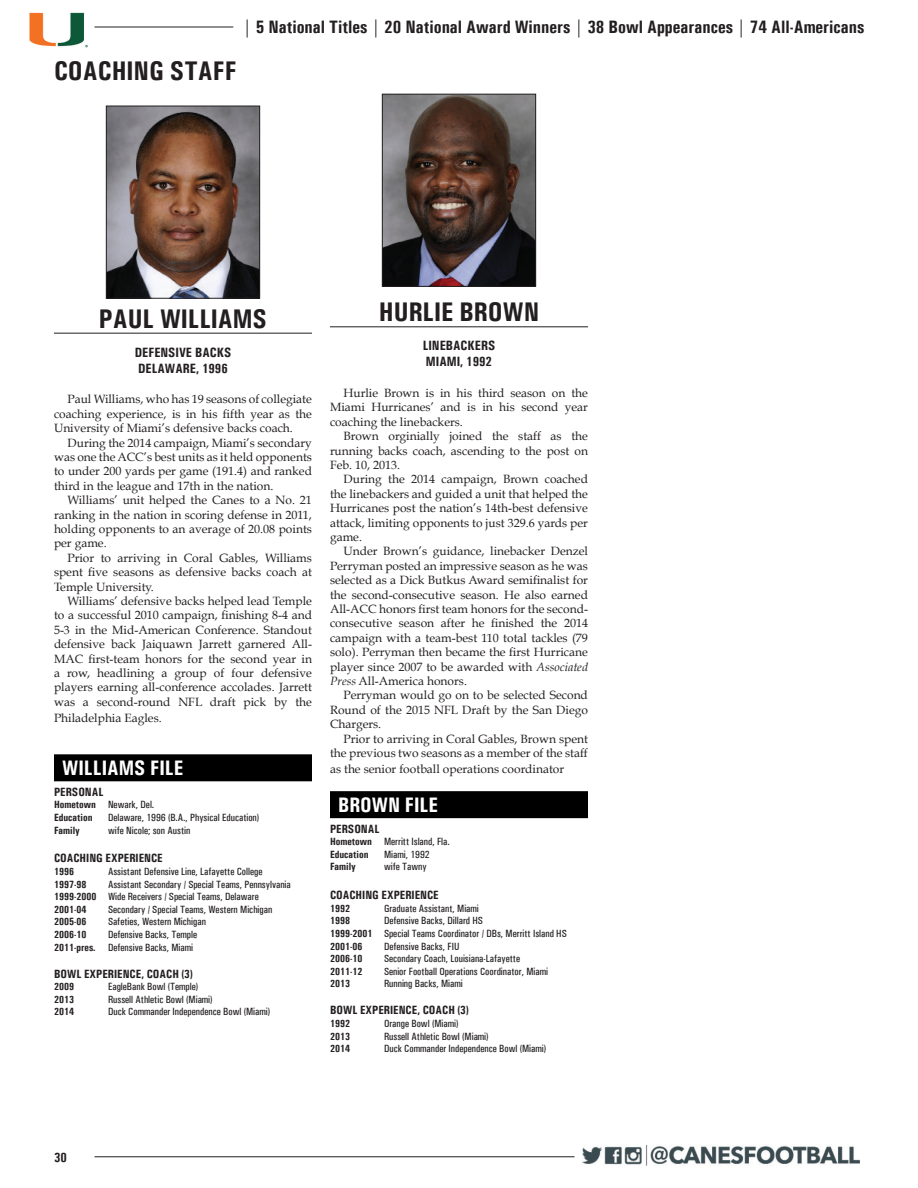
<style>
.page{position:relative;width:918px;height:1188px;background:#fff}
.page>*{position:absolute;margin:0;border:0;box-sizing:border-box;transform-origin:0 0}
.t1{font:700 condensed 27px "Univers";color:#231f20}
.t2{font:700 condensed 21px "Univers";color:#fff}
.t3{font:700 condensed 18px "Univers";color:#231f20}
.t4{font:700 condensed 13.5px/16.2px "Univers";color:#231f20}
.t5{font:12px/14.4px "Book Antiqua";color:#231f20;text-align:justify}
.t6{font:700 condensed 12px "Univers";color:#231f20}
.t7{font:500 condensed 10.5px/12.6px "Univers";color:#231f20}
.t8{font:700 condensed 10.5px/12.6px "Univers";color:#231f20}
.s1{font-weight:500}
.s2{font-weight:700}
.s3{font-style:italic}
</style>
<div class="page">
<hr style="left:94px;top:27px;width:139px;height:1px;background:#231f20">
<hr style="left:94px;top:1157px;width:481px;height:1px;background:#231f20">
<img style="left:29px;top:12px;width:58px;height:36px">
<img style="left:582px;top:1145px;width:278px;height:21px">
<hr style="left:54px;top:333px;width:258px;height:1px;background:#231f20">
<img style="left:108px;top:108px;width:150px;height:188px">
<div style="left:106px;top:106px;width:154px;height:192px;border:1px solid #231f20"></div>
<div style="left:55px;top:755px;width:256px;height:26px;background:#000"></div>
<div style="left:54px;top:754px;width:258px;height:27px;border:2px solid #000"></div>
<hr style="left:330px;top:327px;width:258px;height:1px;background:#231f20">
<img style="left:384px;top:96px;width:150px;height:189px">
<div style="left:382px;top:94px;width:154px;height:193px;border:1px solid #231f20"></div>
<div style="left:331px;top:792px;width:256px;height:25px;background:#000"></div>
<div style="left:330px;top:791px;width:258px;height:27px;border:2px solid #000"></div>
<h1 class="t1" style="left:54px;top:55px;width:184px">COACHING STAFF</h1>
<h3 class="t3" style="left:243px;top:16px;width:623px">| 5 National Titles | 20 National Award Winners | 38 Bowl Appearances | 74 All-Americans</h3>
<h1 class="t1" style="left:99px;top:302px;width:170px">PAUL WILLIAMS</h1>
<p class="t4" style="left:135px;top:344px;width:98px">DEFENSIVE BACKS<br>DELAWARE, 1996</p>
<p class="t5" style="left:54px;top:392px;width:259px;text-indent:14px">Paul Williams, who has 19 seasons of collegiate coaching experience, is in his fifth year as the University of Miami’s defensive backs coach.</p>
<p class="t5" style="left:54px;top:435px;width:260px;text-indent:14px">During the 2014 campaign, Miami’s secondary was one the ACC’s best units as it held opponents to under 200 yards per game (191.4) and ranked third in the league and 17th in the nation.</p>
<p class="t5" style="left:54px;top:493px;width:260px;text-indent:14px">Williams’ unit helped the Canes to a No. 21 ranking in the nation in scoring defense in 2011, holding opponents to an average of 20.08 points per game.</p>
<p class="t5" style="left:54px;top:550px;width:260px;text-indent:14px">Prior to arriving in Coral Gables, Williams spent five seasons as defensive backs coach at Temple University.</p>
<p class="t5" style="left:54px;top:594px;width:260px;text-indent:14px">Williams’ defensive backs helped lead Temple to a successful 2010 campaign, finishing 8-4 and 5-3 in the Mid-American Conference. Standout defensive back Jaiquawn Jarrett garnered All-MAC first-team honors for the second year in a row, headlining a group of four defensive players earning all-conference accolades. Jarrett was a second-round NFL draft pick by the</p>
<p class="t5" style="left:54px;top:711px;width:109px">Philadelphia Eagles.</p>
<h2 class="t2" style="left:62px;top:755px;width:123px">WILLIAMS FILE</h2>
<p class="t6" style="left:54px;top:784px;width:51px">PERSONAL</p>
<p class="t8" style="left:54px;top:798px;width:102px">Hometown <span class="s1">Newark, Del.<br></span>Education</p>
<p class="t7" style="left:108px;top:811px;width:153px">Delaware, 1996 (B.A., Physical Education)</p>
<p class="t8" style="left:54px;top:824px;width:27px">Family</p>
<p class="t7" style="left:108px;top:824px;width:84px">wife Nicole; son Austin</p>
<p class="t6" style="left:54px;top:851px;width:110px">COACHING EXPERIENCE</p>
<p class="t8" style="left:54px;top:865px;width:22px">1996</p>
<p class="t7" style="left:108px;top:865px;width:156px">Assistant Defensive Line, Lafayette College</p>
<p class="t8" style="left:54px;top:878px;width:34px">1997-98</p>
<p class="t7" style="left:54px;top:878px;width:238px;text-indent:54px">Assistant Secondary / Special Teams, Pennsylvania<br><span class="s2">1999-2000</span> Wide Receivers / Special Teams, Delaware<br><span class="s2">2001-04</span></p>
<p class="t7" style="left:108px;top:903px;width:166px">Secondary / Special Teams, Western Michigan</p>
<p class="t8" style="left:54px;top:915px;width:34px">2005-06</p>
<p class="t7" style="left:108px;top:915px;width:99px">Safeties, Western Michigan</p>
<p class="t8" style="left:54px;top:928px;width:34px">2006-10</p>
<p class="t7" style="left:54px;top:928px;width:145px;text-indent:54px">Defensive Backs, Temple<br><span class="s2">2011-pres.</span> Defensive Backs, Miami</p>
<p class="t6" style="left:54px;top:966px;width:140px">BOWL EXPERIENCE, COACH (3)</p>
<p class="t8" style="left:54px;top:980px;width:22px">2009</p>
<p class="t7" style="left:108px;top:980px;width:92px">EagleBank Bowl (Temple)</p>
<p class="t8" style="left:54px;top:993px;width:22px">2013</p>
<p class="t7" style="left:108px;top:993px;width:106px">Russell Athletic Bowl (Miami)</p>
<p class="t8" style="left:54px;top:1005px;width:22px">2014</p>
<p class="t7" style="left:108px;top:1005px;width:164px">Duck Commander Independence Bowl (Miami)</p>
<h1 class="t1" style="left:379px;top:296px;width:162px">HURLIE BROWN</h1>
<p class="t4" style="left:423px;top:337px;width:74px">LINEBACKERS<br>MIAMI, 1992</p>
<p class="t5" style="left:330px;top:386px;width:260px;text-indent:14px">Hurlie Brown is in his third season on the Miami Hurricanes’ and is in his second year coaching the linebackers.</p>
<p class="t5" style="left:330px;top:429px;width:260px;text-indent:14px">Brown orginially joined the staff as the running backs coach, ascending to the post on Feb. 10, 2013.</p>
<p class="t5" style="left:330px;top:472px;width:260px;text-indent:14px">During the 2014 campaign, Brown coached the linebackers and guided a unit that helped the Hurricanes post the nation’s 14th-best defensive attack, limiting opponents to just 329.6 yards per game.</p>
<p class="t5" style="left:330px;top:544px;width:260px;text-indent:14px">Under Brown’s guidance, linebacker Denzel Perryman posted an impressive season as he was selected as a Dick Butkus Award semifinalist for the second-consecutive season. He also earned All-ACC honors first team honors for the second&shy;consecutive season after he finished the 2014 campaign with a team-best 110 total tackles (79 solo). Perryman then became the first Hurricane player since 2007 to be awarded with <span class="s3">Associated Press</span> All-America honors.</p>
<p class="t5" style="left:330px;top:688px;width:259px;text-indent:14px">Perryman would go on to be selected Second Round of the 2015 NFL Draft by the San Diego Chargers.</p>
<p class="t5" style="left:330px;top:731px;width:260px;text-align:right">Prior to arriving in Coral Gables, Brown spent the previous two seasons as a member of the staff</p>
<p class="t5" style="left:330px;top:762px;width:236px">as the senior football operations coordinator</p>
<h2 class="t2" style="left:338px;top:792px;width:101px">BROWN FILE</h2>
<p class="t6" style="left:330px;top:821px;width:51px">PERSONAL</p>
<p class="t7" style="left:330px;top:835px;width:121px"><span class="s2">Hometown</span> Merritt Island, Fla.<br><span class="s2">Education</span></p>
<p class="t7" style="left:384px;top:848px;width:47px">Miami, 1992</p>
<p class="t8" style="left:330px;top:860px;width:27px">Family</p>
<p class="t7" style="left:384px;top:861px;width:44px">wife Tawny</p>
<p class="t6" style="left:330px;top:888px;width:110px">COACHING EXPERIENCE</p>
<p class="t8" style="left:330px;top:902px;width:22px">1992</p>
<p class="t7" style="left:384px;top:902px;width:96px">Graduate Assistant, Miami</p>
<p class="t8" style="left:330px;top:914px;width:22px">1998</p>
<p class="t7" style="left:330px;top:915px;width:238px;text-indent:54px">Defensive Backs, Dillard HS<br><span class="s2">1999-2001</span> Special Teams Coordinator / DBs, Merritt Island HS<br><span class="s2">2001-06</span></p>
<p class="t7" style="left:384px;top:940px;width:77px">Defensive Backs, FIU</p>
<p class="t8" style="left:330px;top:952px;width:34px">2006-10</p>
<p class="t7" style="left:384px;top:952px;width:138px">Secondary Coach, Louisiana-Lafayette</p>
<p class="t8" style="left:330px;top:965px;width:34px">2011-12</p>
<p class="t7" style="left:384px;top:965px;width:166px">Senior Football Operations Coordinator, Miami</p>
<p class="t8" style="left:330px;top:977px;width:22px">2013</p>
<p class="t7" style="left:384px;top:978px;width:80px">Running Backs, Miami</p>
<p class="t6" style="left:330px;top:1003px;width:140px">BOWL EXPERIENCE, COACH (3)</p>
<p class="t8" style="left:330px;top:1017px;width:22px">1992</p>
<p class="t7" style="left:384px;top:1017px;width:76px">Orange Bowl (Miami)</p>
<p class="t8" style="left:330px;top:1030px;width:22px">2013</p>
<p class="t7" style="left:384px;top:1030px;width:106px">Russell Athletic Bowl (Miami)</p>
<p class="t8" style="left:330px;top:1042px;width:22px">2014</p>
<p class="t7" style="left:384px;top:1042px;width:164px">Duck Commander Independence Bowl (Miami)</p>
<p class="t4" style="left:54px;top:1149px;width:14px">30</p>
</div>
